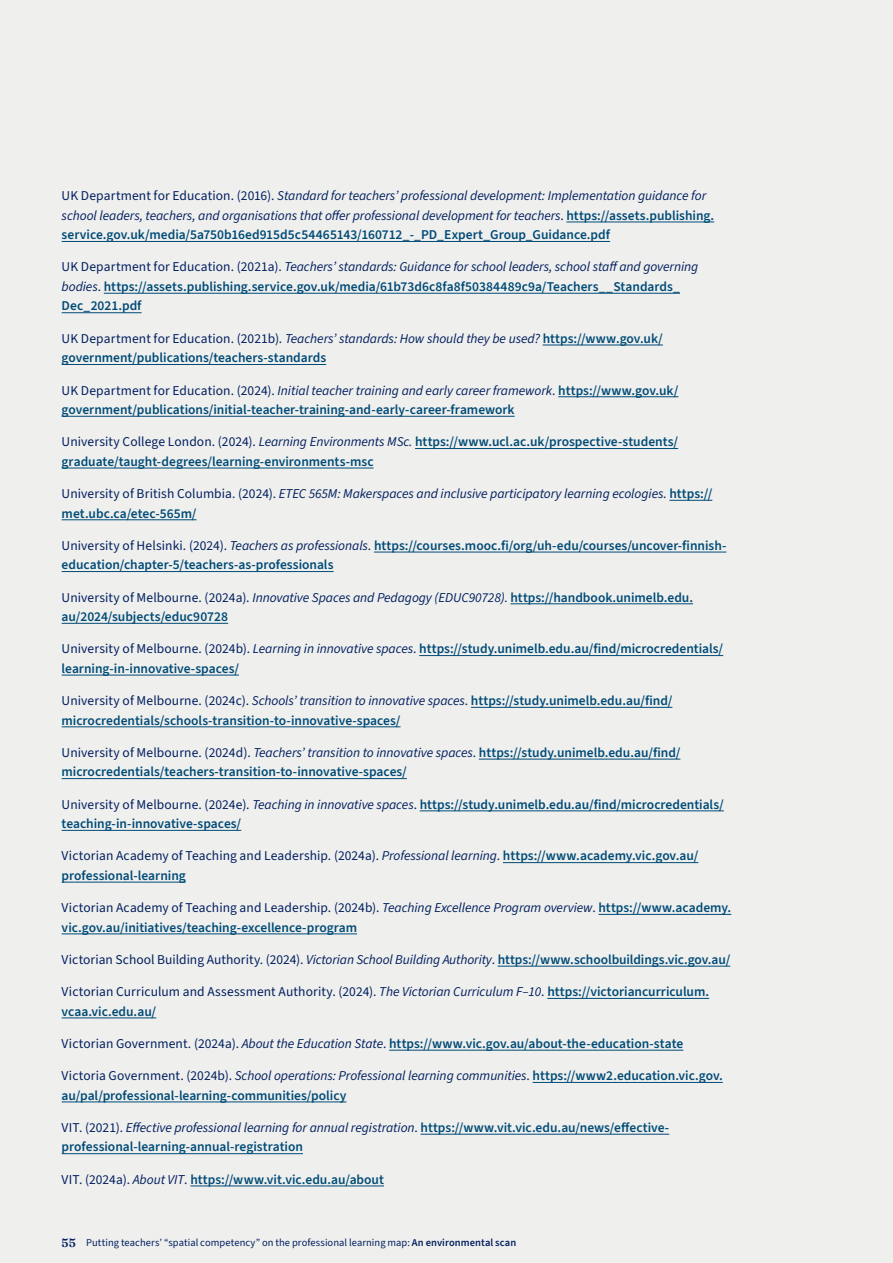
<style>
.page{position:relative;width:893px;height:1263px;background:#efefee}
.page>*{position:absolute;margin:0;border:0;box-sizing:border-box;transform-origin:0 0}
.Body_copy{font:600 13.5px/19.5px "Source Sans 3";color:#004b76}
.Body_copy-2{font:italic 13.5px/19.5px "Source Sans 3";letter-spacing:-.005em;color:#02205f}
.Body_copy-3{font:13.5px/19.5px "Source Sans 3";letter-spacing:.005em;color:#02205f}
.t1{font:10.5px "Source Sans 3";letter-spacing:.005em;color:#02205f}
.s1{font-style:normal}
.s2{font-weight:600;font-style:normal;color:#004b76}
.s3{font-weight:400;color:#02205f}
.s4{font-weight:400;font-style:italic;color:#02205f}
.s5{font-style:italic}
.s6{font-weight:600;color:#004b76}
.s7{font-family:"Fraunces 9 pt";font-weight:600;font-size:12px}
.s8{font-weight:600}
</style>
<div class="page">
<hr style="left:566px;top:222px;width:148px;height:1px;background:#004b76">
<hr style="left:62px;top:241px;width:548px;height:1px;background:#004b76">
<hr style="left:104px;top:293px;width:576px;height:1px;background:#004b76">
<hr style="left:62px;top:312px;width:80px;height:1px;background:#004b76">
<hr style="left:543px;top:345px;width:120px;height:1px;background:#004b76">
<hr style="left:62px;top:364px;width:264px;height:1px;background:#004b76">
<hr style="left:558px;top:396px;width:120px;height:1px;background:#004b76">
<hr style="left:62px;top:416px;width:453px;height:1px;background:#004b76">
<hr style="left:415px;top:448px;width:263px;height:1px;background:#004b76">
<hr style="left:62px;top:468px;width:312px;height:1px;background:#004b76">
<hr style="left:669px;top:500px;width:43px;height:1px;background:#004b76">
<hr style="left:62px;top:519px;width:135px;height:1px;background:#004b76">
<hr style="left:374px;top:552px;width:352px;height:1px;background:#004b76">
<hr style="left:62px;top:571px;width:272px;height:1px;background:#004b76">
<hr style="left:510px;top:603px;width:183px;height:1px;background:#004b76">
<hr style="left:62px;top:623px;width:166px;height:1px;background:#004b76">
<hr style="left:419px;top:655px;width:304px;height:1px;background:#004b76">
<hr style="left:62px;top:675px;width:177px;height:1px;background:#004b76">
<hr style="left:471px;top:707px;width:201px;height:1px;background:#004b76">
<hr style="left:62px;top:726px;width:339px;height:1px;background:#004b76">
<hr style="left:479px;top:759px;width:201px;height:1px;background:#004b76">
<hr style="left:62px;top:778px;width:345px;height:1px;background:#004b76">
<hr style="left:420px;top:811px;width:304px;height:1px;background:#004b76">
<hr style="left:62px;top:830px;width:179px;height:1px;background:#004b76">
<hr style="left:503px;top:862px;width:195px;height:1px;background:#004b76">
<hr style="left:62px;top:882px;width:124px;height:1px;background:#004b76">
<hr style="left:598px;top:914px;width:133px;height:1px;background:#004b76">
<hr style="left:62px;top:934px;width:295px;height:1px;background:#004b76">
<hr style="left:498px;top:966px;width:232px;height:1px;background:#004b76">
<hr style="left:547px;top:998px;width:162px;height:1px;background:#004b76">
<hr style="left:62px;top:1018px;width:94px;height:1px;background:#004b76">
<hr style="left:389px;top:1050px;width:294px;height:1px;background:#004b76">
<hr style="left:533px;top:1082px;width:190px;height:1px;background:#004b76">
<hr style="left:62px;top:1102px;width:284px;height:1px;background:#004b76">
<hr style="left:421px;top:1134px;width:248px;height:1px;background:#004b76">
<hr style="left:62px;top:1153px;width:241px;height:1px;background:#004b76">
<hr style="left:190px;top:1186px;width:194px;height:1px;background:#004b76">
<p class="Body_copy-2" style="left:62px;top:186px;width:654px"><span class="s1">UK Department for Education. (2016).</span> Standard for teachers’ professional development: Implementation guidance for school leaders, teachers, and organisations that offer professional development for teachers<span class="s1">.</span> <span class="s2">https://assets.publishing. service.gov.uk/media/5a750b16ed915d5c54465143/160712_-_PD_Expert_Group_Guidance.pdf</span></p>
<p class="Body_copy" style="left:62px;top:258px;width:638px"><span class="s3">UK Department for Education. (2021a).</span> <span class="s4">Teachers’ standards: Guidance for school leaders, school staff and governing bodies</span><span class="s3">.</span> https://assets.publishing.service.gov.uk/media/61b73d6c8fa8f50384489c9a/Teachers__Standards_<br>Dec_2021.pdf</p>
<p class="Body_copy" style="left:62px;top:329px;width:603px"><span class="s3">UK Department for Education. (2021b).</span> <span class="s4">Teachers’ standards: How should they be used?</span> https://www.gov.uk/ government/publications/teachers-standards</p>
<p class="Body_copy" style="left:62px;top:381px;width:618px"><span class="s3">UK Department for Education. (2024).</span> <span class="s4">Initial teacher training and early career framework</span><span class="s3">.</span> https://www.gov.uk/ government/publications/initial-teacher-training-and-early-career-framework</p>
<p class="Body_copy" style="left:62px;top:432px;width:618px"><span class="s3">University College London. (2024).</span> <span class="s4">Learning Environments MSc.</span> https://www.ucl.ac.uk/prospective-students/ graduate/taught-degrees/learning-environments-msc</p>
<p class="Body_copy-2" style="left:62px;top:484px;width:652px"><span class="s1">University of British Columbia. (2024).</span> ETEC 565M: Makerspaces and inclusive participatory learning ecologies<span class="s1">.</span> <span class="s2">https:// met.ubc.ca/etec-565m/</span></p>
<p class="Body_copy" style="left:62px;top:536px;width:666px"><span class="s3">University of Helsinki. (2024).</span> <span class="s4">Teachers as professionals</span><span class="s3">.</span> https://courses.mooc.fi/org/uh-edu/courses/uncover-finnish&shy;education/chapter-5/teachers-as-professionals</p>
<p class="Body_copy" style="left:62px;top:588px;width:633px"><span class="s3">University of Melbourne. (2024a).</span> <span class="s4">Innovative Spaces and Pedagogy (EDUC90728).</span> https://handbook.unimelb.edu. au/2024/subjects/educ90728</p>
<p class="Body_copy" style="left:62px;top:639px;width:663px"><span class="s3">University of Melbourne. (2024b).</span> <span class="s4">Learning in innovative spaces</span><span class="s3">.</span> https://study.unimelb.edu.au/find/microcredentials/ learning-in-innovative-spaces/</p>
<p class="Body_copy" style="left:62px;top:691px;width:612px"><span class="s3">University of Melbourne. (2024c).</span> <span class="s4">Schools’ transition to innovative spaces</span><span class="s3">.</span> https://study.unimelb.edu.au/find/ microcredentials/schools-transition-to-innovative-spaces/</p>
<p class="Body_copy" style="left:62px;top:743px;width:620px"><span class="s3">University of Melbourne. (2024d).</span> <span class="s4">Teachers’ transition to innovative spaces</span><span class="s3">.</span> https://study.unimelb.edu.au/find/ microcredentials/teachers-transition-to-innovative-spaces/</p>
<p class="Body_copy" style="left:62px;top:795px;width:664px"><span class="s3">University of Melbourne. (2024e).</span> <span class="s4">Teaching in innovative spaces</span><span class="s3">.</span> https://study.unimelb.edu.au/find/microcredentials/ teaching-in-innovative-spaces/</p>
<p class="Body_copy" style="left:62px;top:846px;width:638px"><span class="s3">Victorian Academy of Teaching and Leadership. (2024a).</span> <span class="s4">Professional learning</span><span class="s3">.</span> https://www.academy.vic.gov.au/ professional-learning</p>
<p class="Body_copy" style="left:62px;top:898px;width:671px"><span class="s3">Victorian Academy of Teaching and Leadership. (2024b).</span> <span class="s4">Teaching Excellence Program overview</span><span class="s3">.</span> https://www.academy. vic.gov.au/initiatives/teaching-excellence-program</p>
<p class="Body_copy-3" style="left:62px;top:950px;width:670px">Victorian School Building Authority. (2024). <span class="s5">Victorian School Building Authority</span>. <span class="s6">https://www.schoolbuildings.vic.gov.au/</span></p>
<p class="Body_copy-3" style="left:62px;top:982px;width:649px">Victorian Curriculum and Assessment Authority. (2024). <span class="s5">The Victorian Curriculum F–10</span>. <span class="s6">https://victoriancurriculum. vcaa.vic.edu.au/</span></p>
<p class="Body_copy" style="left:62px;top:1034px;width:623px"><span class="s3">Victorian Government. (2024a).</span> <span class="s4">About the Education State</span><span class="s3">.</span> https://www.vic.gov.au/about-the-education-state</p>
<p class="Body_copy" style="left:62px;top:1066px;width:663px"><span class="s3">Victoria Government. (2024b).</span> <span class="s4">School operations: Professional learning communities</span><span class="s3">.</span> https://www2.education.vic.gov. au/pal/professional-learning-communities/policy</p>
<p class="Body_copy" style="left:62px;top:1118px;width:609px"><span class="s3">VIT. (2021).</span> <span class="s4">Effective professional learning for annual registration</span><span class="s3">.</span> https://www.vit.vic.edu.au/news/effective&shy;professional-learning-annual-registration</p>
<p class="Body_copy" style="left:62px;top:1170px;width:324px"><span class="s3">VIT. (2024a).</span> <span class="s4">About VIT</span><span class="s3">.</span> https://www.vit.vic.edu.au/about</p>
<p class="t1" style="left:62px;top:1235px;width:456px"><span class="s7">55</span> Putting teachers’ “spatial competency” on the professional learning map: <span class="s8">An environmental scan</span></p>
</div>
